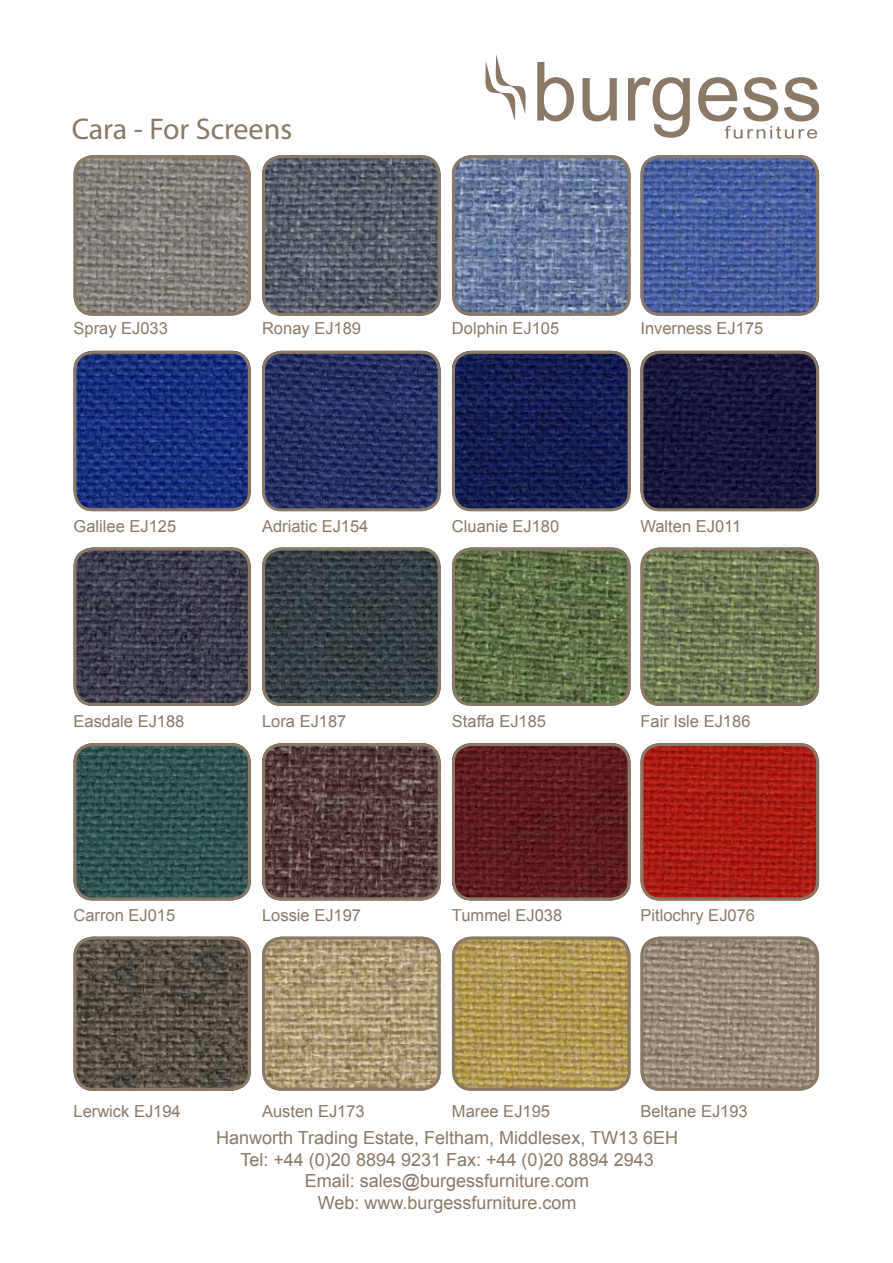
<style>
.page{position:relative;width:893px;height:1263px;background:#fff}
.page>*{position:absolute;margin:0;border:0;box-sizing:border-box;transform-origin:0 0}
.t1{font:30px "Myriad Pro";color:#8a7967}
.t2{font:18px/21.6px "Arial";color:#8a7967;text-align:center}
.t3{font:16.5px "Arial";color:#8a7967}
</style>
<div class="page">
<img style="left:262px;top:351px;width:177px;height:158px">
<img style="left:262px;top:940px;width:175px;height:147px">
<img style="left:644px;top:940px;width:175px;height:147px">
<img style="left:74px;top:743px;width:177px;height:157px">
<img style="left:452px;top:351px;width:179px;height:158px">
<img style="left:452px;top:159px;width:175px;height:153px">
<img style="left:74px;top:551px;width:177px;height:155px">
<img style="left:644px;top:551px;width:175px;height:155px">
<img style="left:77px;top:351px;width:174px;height:158px">
<img style="left:644px;top:155px;width:175px;height:157px">
<img style="left:74px;top:940px;width:173px;height:151px">
<img style="left:262px;top:551px;width:175px;height:155px">
<img style="left:262px;top:743px;width:179px;height:157px">
<img style="left:452px;top:940px;width:175px;height:151px">
<img style="left:644px;top:743px;width:175px;height:157px">
<img style="left:74px;top:159px;width:173px;height:157px">
<img style="left:452px;top:551px;width:175px;height:155px">
<img style="left:452px;top:747px;width:178px;height:153px">
<img style="left:644px;top:351px;width:175px;height:158px">
<img style="left:262px;top:159px;width:175px;height:153px">
<div style="left:262px;top:547px;width:179px;height:159px;border:3px solid #8a7967;border-radius:18px"></div>
<div style="left:452px;top:351px;width:178px;height:160px;border:3px solid #8a7967;border-radius:18px"></div>
<div style="left:262px;top:351px;width:179px;height:160px;border:3px solid #8a7967;border-radius:18px"></div>
<div style="left:452px;top:547px;width:179px;height:159px;border:3px solid #8a7967;border-radius:18px"></div>
<div style="left:262px;top:155px;width:179px;height:161px;border:3px solid #8a7967;border-radius:18px"></div>
<div style="left:640px;top:351px;width:179px;height:160px;border:3px solid #8a7967;border-radius:18px"></div>
<div style="left:74px;top:155px;width:177px;height:161px;border:3px solid #8a7967;border-radius:18px"></div>
<div style="left:73px;top:351px;width:178px;height:160px;border:3px solid #8a7967;border-radius:18px"></div>
<div style="left:640px;top:155px;width:179px;height:161px;border:3px solid #8a7967;border-radius:18px"></div>
<div style="left:452px;top:743px;width:179px;height:157px;border:3px solid #8a7967;border-radius:18px"></div>
<div style="left:262px;top:743px;width:179px;height:157px;border:3px solid #8a7967;border-radius:18px"></div>
<div style="left:74px;top:743px;width:177px;height:157px;border:3px solid #8a7967;border-radius:18px"></div>
<div style="left:74px;top:547px;width:177px;height:159px;border:3px solid #8a7967;border-radius:18px"></div>
<div style="left:452px;top:155px;width:179px;height:161px;border:3px solid #8a7967;border-radius:18px"></div>
<div style="left:452px;top:936px;width:179px;height:155px;border:3px solid #8a7967;border-radius:18px"></div>
<div style="left:262px;top:936px;width:179px;height:155px;border:3px solid #8a7967;border-radius:18px"></div>
<div style="left:74px;top:936px;width:177px;height:155px;border:3px solid #8a7967;border-radius:18px"></div>
<div style="left:640px;top:743px;width:179px;height:157px;border:3px solid #8a7967;border-radius:18px"></div>
<div style="left:640px;top:936px;width:179px;height:155px;border:3px solid #8a7967;border-radius:18px"></div>
<div style="left:640px;top:547px;width:179px;height:159px;border:3px solid #8a7967;border-radius:18px"></div>
<svg style="left:537px;top:62px;width:37px;height:59px"></svg>
<svg style="left:582px;top:78px;width:35px;height:43px"></svg>
<svg style="left:628px;top:77px;width:62px;height:61px"></svg>
<svg style="left:698px;top:77px;width:121px;height:62px"></svg>
<svg style="left:485px;top:54px;width:41px;height:67px"></svg>
<h1 class="t1" style="left:72px;top:110px;width:222px">Cara - For Screens</h1>
<p class="t3" style="left:74px;top:317px;width:96px">Spray EJ033</p>
<p class="t3" style="left:262px;top:317px;width:101px">Ronay EJ189</p>
<p class="t3" style="left:452px;top:317px;width:109px">Dolphin EJ105</p>
<p class="t3" style="left:640px;top:317px;width:124px">Inverness EJ175</p>
<p class="t3" style="left:74px;top:515px;width:104px">Galilee EJ125</p>
<p class="t3" style="left:262px;top:515px;width:108px">Adriatic EJ154</p>
<p class="t3" style="left:452px;top:515px;width:109px">Cluanie EJ180</p>
<p class="t3" style="left:640px;top:515px;width:102px">Walten EJ011</p>
<p class="t3" style="left:74px;top:710px;width:112px">Easdale EJ188</p>
<p class="t3" style="left:262px;top:710px;width:86px">Lora EJ187</p>
<p class="t3" style="left:452px;top:710px;width:96px">Staffa EJ185</p>
<p class="t3" style="left:640px;top:710px;width:112px">Fair Isle EJ186</p>
<p class="t3" style="left:74px;top:905px;width:103px">Carron EJ015</p>
<p class="t3" style="left:262px;top:905px;width:101px">Lossie EJ197</p>
<p class="t3" style="left:452px;top:905px;width:112px">Tummel EJ038</p>
<p class="t3" style="left:640px;top:905px;width:116px">Pitlochry EJ076</p>
<p class="t3" style="left:74px;top:1100px;width:109px">Lerwick EJ194</p>
<p class="t3" style="left:262px;top:1100px;width:104px">Austen EJ173</p>
<p class="t3" style="left:452px;top:1100px;width:100px">Maree EJ195</p>
<p class="t3" style="left:640px;top:1100px;width:109px">Beltane EJ193</p>
<p class="t2" style="left:216px;top:1127px;width:463px">Hanworth Trading Estate, Feltham, Middlesex, TW13 6EH Tel: +44 (0)20 8894 9231 Fax: +44 (0)20 8894 2943<br>Email: sales@burgessfurniture.com<br>Web: www.burgessfurniture.com</p>
</div>
